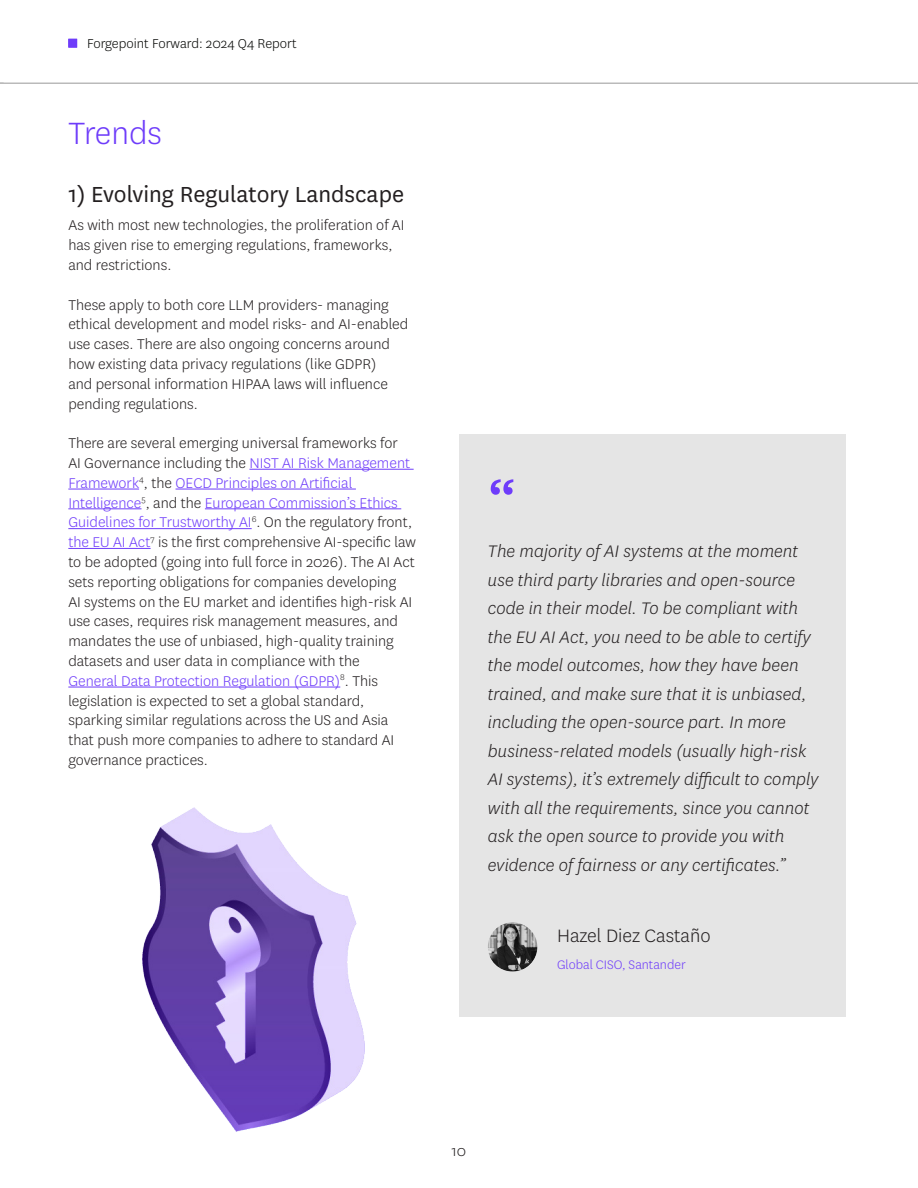
<style>
.page{position:relative;width:918px;height:1188px;background:#fff}
.page>*{position:absolute;margin:0;border:0;box-sizing:border-box;transform-origin:0 0}
.quotes{font:70.5px "National";color:#6e3cfa}
.t1{font:300 36px "National";color:#6e3cfa}
.t2{font:25.5px "National";color:#231f20}
.Quote_H1{font:300 21px "National";color:#231f20}
.quotes-2{font:italic 300 19.5px/28.5px "National";color:#231f20}
.t3{font:300 16.5px/19.8px "National";color:#231f20}
.t4{font:300 15px "National";color:#040503}
.Quote_Subhead{font:300 14.4px "National";color:#6e3cfa}
.s1{color:#6e3cfa}
</style>
<div class="page">
<div style="left:68px;top:39px;width:9px;height:9px;background:#6e3cfa;border:1px solid #6e3cfa"></div>
<hr style="left:0;top:82px;width:918px;height:2px;background:#bababa">
<hr style="left:249px;top:469px;width:165px;height:1px;background:#6e3cfa">
<hr style="left:68px;top:489px;width:71px;height:1px;background:#6e3cfa">
<hr style="left:176px;top:489px;width:180px;height:1px;background:#6e3cfa">
<hr style="left:68px;top:508px;width:74px;height:1px;background:#6e3cfa">
<hr style="left:205px;top:508px;width:196px;height:1px;background:#6e3cfa">
<hr style="left:68px;top:528px;width:184px;height:1px;background:#6e3cfa">
<hr style="left:68px;top:548px;width:83px;height:1px;background:#6e3cfa">
<hr style="left:68px;top:687px;width:272px;height:1px;background:#6e3cfa">
<div style="left:460px;top:434px;width:386px;height:582px;background:#e5e5e5"></div>
<img style="left:488px;top:922px;width:49px;height:50px;border-radius:25px">
<img style="left:142px;top:808px;width:222px;height:324px">
<p class="t4" style="left:87px;top:34px;width:211px">Forgepoint Forward: 2024 Q4 Report</p>
<h1 class="t1" style="left:68px;top:111px;width:95px">Trends</h1>
<h2 class="t2" style="left:68px;top:177px;width:337px">1) Evolving Regulatory Landscape</h2>
<p class="t3" style="left:68px;top:215px;width:338px">As with most new technologies, the proliferation of AI has given rise to emerging regulations, frameworks, and restrictions.</p>
<p class="t3" style="left:68px;top:294px;width:342px">These apply to both core LLM providers- managing ethical development and model risks- and AI-enabled use cases. There are also ongoing concerns around how existing data privacy regulations (like GDPR)</p>
<p class="t3" style="left:68px;top:373px;width:321px">and personal information HIPAA laws will influence</p>
<p class="t3" style="left:68px;top:393px;width:131px">pending regulations.</p>
<p class="t3" style="left:68px;top:433px;width:349px">There are several emerging universal frameworks for<br>AI Governance including the <span class="s1">NIST AI Risk Management Framework</span><sup>4</sup>, the <span class="s1">OECD Principles on Artificial Intelligence</span><sup>5</sup>, and the <span class="s1">European Commission’s Ethics Guidelines for Trustworthy AI</span><sup>6</sup>. On the regulatory front, <span class="s1">the EU AI Act</span><sup>7</sup> is the first comprehensive AI-specific law to be adopted (going into full force in 2026). The AI Act sets reporting obligations for companies developing<br>AI systems on the EU market and identifies high-risk AI use cases, requires risk management measures, and mandates the use of unbiased, high-quality training datasets and user data in compliance with the</p>
<p class="t3" style="left:68px;top:670px;width:322px"><span class="s1">General Data Protection Regulation (GDPR)</span><sup>8</sup>. This legislation is expected to set a global standard, sparking similar regulations across the US and Asia</p>
<p class="t3" style="left:68px;top:730px;width:327px">that push more companies to adhere to standard AI governance practices.</p>
<p class="quotes" style="left:488px;top:460px;width:30px">“</p>
<p class="quotes-2" style="left:488px;top:537px;width:332px">The majority of AI systems at the moment use third party libraries and open-source code in their model. To be compliant with the EU AI Act, you need to be able to certify the model outcomes, how they have been trained, and make sure that it is unbiased, including the open-source part. In more business-related models (usually high-risk AI systems), it’s extremely difficult to comply with all the requirements, since you cannot ask the open source to provide you with evidence of fairness or any certificates.”</p>
<p class="Quote_H1" style="left:557px;top:923px;width:155px">Hazel Diez Castaño</p>
<p class="Quote_Subhead" style="left:557px;top:955px;width:130px">Global CISO, Santander</p>
<p class="t3" style="left:452px;top:1141px;width:16px">10</p>
</div>
